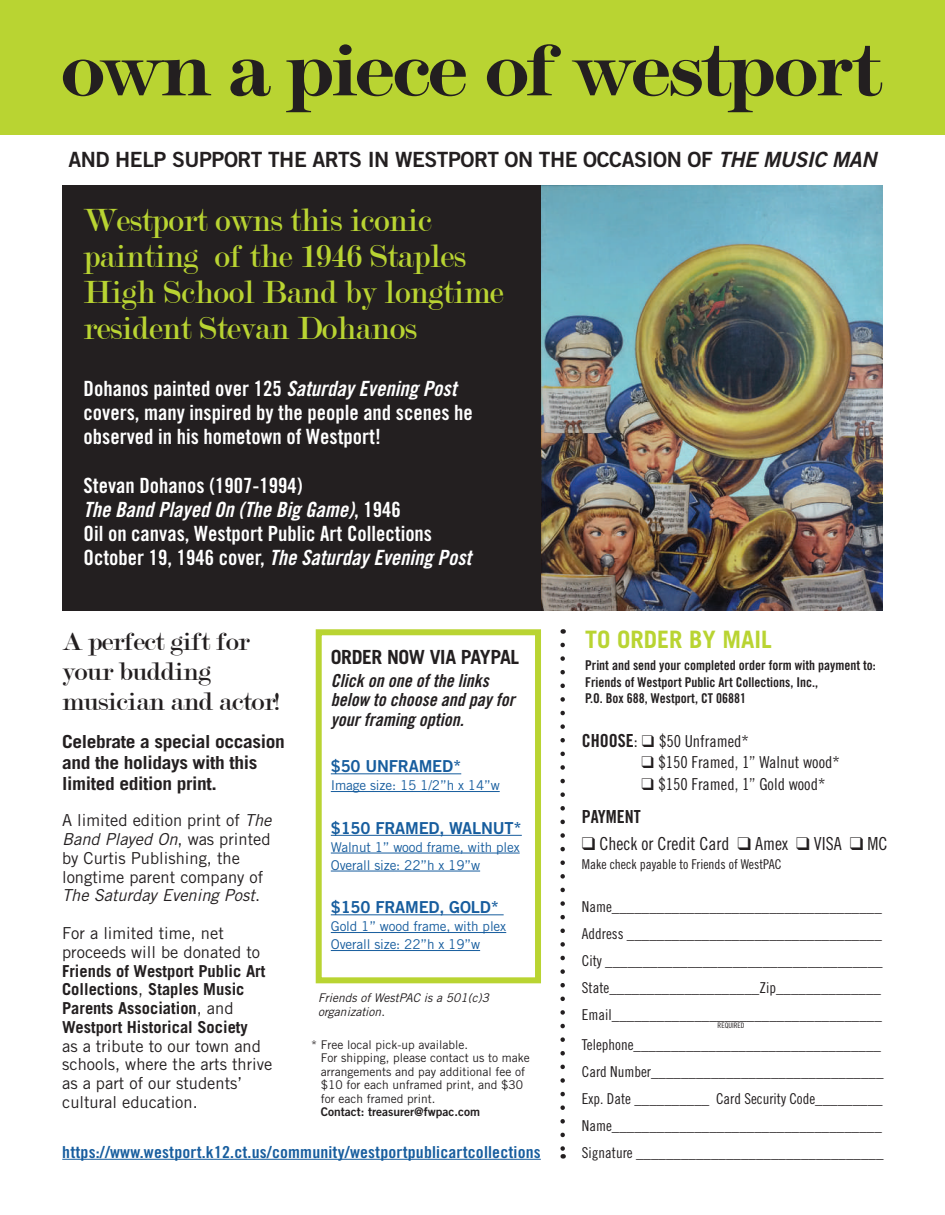
<style>
.page{position:relative;width:945px;height:1215px;background:#fff}
.page>*{position:absolute;margin:0;border:0;box-sizing:border-box;transform-origin:0 0}
.t1{font:700 73.5px "Modern 216";letter-spacing:-.04em;color:#231f20}
.t2{font:34.5px/36px "Modern";letter-spacing:-.01em;color:#b9d432}
.t3{font:27px/30px "Modern";letter-spacing:-.02em;color:#231f20;scale:1.08 1}
.t4{font:700 24px "Trade Gothic";color:#b9d432}
.t5{font:21px/24px "Trade Gothic Bold Cond Twenty";color:#fff}
.t6{font:21px "Trade Gothic Bold Cond Twenty Obl";color:#fff}
.t7{font:21px "Trade Gothic Bold Two";letter-spacing:-.02em;color:#231f20}
.t8{font:700 19.5px "Trade Gothic";letter-spacing:-.02em;color:#231f20}
.t9{font:700 18px/21px "Trade Gothic LT Std";letter-spacing:-.02em;color:#231f20;scale:1.08 1}
.t10{font:18px/19.5px "Trade Gothic Bold Cond Twenty Obl";color:#231f20}
.t11{font:18px "Trade Gothic Cond Eighteen";color:#231f20}
.t12{font:18px "Trade Gothic Bold Cond Twenty";color:#231f20}
.t13{font:16.5px/18.8px "Trade Gothic";color:#231f20}
.t14{font:700 16.5px/18.8px "Trade Gothic";color:#231f20}
.t15{font:16.5px "Trade Gothic Bold Cond Twenty";letter-spacing:.01em;color:#175d9e;scale:1.08 1}
.t16{font:16.5px "Trade Gothic Cond Eighteen";color:#231f20}
.t17{font:16.5px "Trade Gothic Bold Two";letter-spacing:-.01em;color:#175d9e}
.t18{font:15px/27px "Trade Gothic Cond Eighteen";color:#231f20;text-align:justify}
.t19{font:13.5px/16.5px "Trade Gothic Bold Cond Twenty";color:#231f20}
.t20{font:13.5px/18px "Trade Gothic";letter-spacing:-.01em;color:#175d9e}
.t21{font:13.5px "Trade Gothic Cond Eighteen";color:#231f20}
.t22{font:12px/13.5px "Trade Gothic";color:#231f20}
.t23{font:italic 12px/13.5px "Trade Gothic";color:#231f20}
.t24{font:12px "Trade Gothic Bold Two";color:#231f20}
.t25{font:7.5px "Trade Gothic Cond Eighteen";color:#231f20}
.s1{font-style:italic}
.s2{font-family:"Trade Gothic Bold Cond Twenty Obl"}
.s3{font-family:"Trade Gothic Bold Cond Twenty"}
.s4{font-weight:400}
.s5{font-style:normal}
.s6{font-family:"Trade Gothic Bold Cond Twenty";font-size:18px}
.s7{font-size:18px}
</style>
<div class="page">
<div style="left:316px;top:629px;width:225px;height:354px;border:6px solid #b9d432"></div>
<div style="left:0;top:0;width:945px;height:135px;background:#b9d432"></div>
<img style="left:541px;top:185px;width:342px;height:425px">
<div style="left:62px;top:185px;width:479px;height:425px;background:#231f20"></div>
<hr style="left:331px;top:773px;width:130px;height:1px;background:#175d9e">
<hr style="left:331px;top:791px;width:169px;height:1px;background:#175d9e">
<hr style="left:331px;top:835px;width:191px;height:1px;background:#175d9e">
<hr style="left:331px;top:853px;width:189px;height:1px;background:#175d9e">
<hr style="left:331px;top:871px;width:149px;height:1px;background:#175d9e">
<hr style="left:331px;top:914px;width:173px;height:1px;background:#175d9e">
<hr style="left:331px;top:932px;width:175px;height:1px;background:#175d9e">
<hr style="left:331px;top:950px;width:149px;height:1px;background:#175d9e">
<svg style="left:560px;top:645px;width:5px;height:514px"></svg>
<hr style="left:62px;top:1159px;width:479px;height:1px;background:#175d9e">
<h1 class="t1" style="left:60px;top:31px;width:823px">own a piece of westport</h1>
<h3 class="t7" style="left:69px;top:147px;width:810px">AND HELP SUPPORT THE ARTS IN WESTPORT ON THE OCCASION OF <span class="s1">THE MUSIC MAN</span></h3>
<h2 class="t2" style="left:84px;top:203px;width:422px">Westport owns this iconic painting of the 1946 Staples<br>High School Band by longtime resident Stevan Dohanos</h2>
<h3 class="t5" style="left:84px;top:377px;width:391px">Dohanos painted over 125 <span class="s2">Saturday Evening Post </span>covers, many inspired by the people and scenes he observed in his hometown of Westport!</h3>
<h3 class="t5" style="left:84px;top:473px;width:221px">Stevan Dohanos (1907-1994)</h3>
<h3 class="t6" style="left:84px;top:497px;width:319px">The Band Played On (The Big Game)<span class="s3">, 1946</span></h3>
<h3 class="t5" style="left:84px;top:521px;width:350px">Oil on canvas, Westport Public Art Collections</h3>
<h3 class="t6" style="left:84px;top:545px;width:389px"><span class="s3">October 19, 1946 cover,</span> The Saturday Evening Post</h3>
<h3 class="t3" style="left:62px;top:627px;width:205px">A perfect gift for your budding musician and actor!</h3>
<p class="t9" style="left:62px;top:730px;width:208px">Celebrate a special occasion and the holidays with this limited edition print.</p>
<p class="t13" style="left:62px;top:811px;width:211px">A limited edition print of <span class="s1">The<br>Band Played On</span>, was printed by Curtis Publishing, the longtime parent company of<br><span class="s1">The Saturday Evening Post</span>.</p>
<p class="t13" style="left:62px;top:924px;width:199px">For a limited time, net proceeds will be donated to</p>
<p class="t14" style="left:62px;top:961px;width:205px">Friends of Westport Public Art<br>Collections<span class="s4">,</span> Staples Music<br>Parents Association<span class="s4">, and<br></span>Westport Historical Society</p>
<p class="t13" style="left:62px;top:1036px;width:212px">as a tribute to our town and schools, where the arts thrive as a part of our students’ cultural education.</p>
<h3 class="t8" style="left:331px;top:645px;width:190px">ORDER NOW VIA PAYPAL</h3>
<p class="t10" style="left:331px;top:670px;width:185px">Click on one of the links below to choose and pay for your framing option.</p>
<p class="t17" style="left:331px;top:756px;width:132px">$50 UNFRAMED*</p>
<p class="t20" style="left:331px;top:776px;width:170px">Image size: 15 1/2”h x 14”w</p>
<p class="t17" style="left:331px;top:818px;width:193px">$150 FRAMED, WALNUT*</p>
<p class="t20" style="left:331px;top:838px;width:190px">Walnut 1” wood frame, with plex<br>Overall size: 22”h x 19”w</p>
<p class="t17" style="left:331px;top:897px;width:170px">$150 FRAMED, GOLD*</p>
<p class="t20" style="left:331px;top:917px;width:177px">Gold 1” wood frame, with plex<br>Overall size: 22”h x 19”w</p>
<p class="t23" style="left:318px;top:991px;width:173px">Friends of WestPAC is a 501(c)3 organization<span class="s5">.</span></p>
<p class="t22" style="left:321px;top:1038px;width:210px;text-indent:-10px">* Free local pick-up available.<br>For shipping, please contact us to make arrangements and pay additional fee of $10 for each unframed print, and $30 for each framed print.</p>
<p class="t24" style="left:321px;top:1105px;width:161px">Contact: treasurer@fwpac.com</p>
<p class="t15" style="left:62px;top:1142px;width:445px">https://www.westport.k12.ct.us/community/westportpublicartcollections</p>
<h3 class="t4" style="left:585px;top:625px;width:188px">TO ORDER BY MAIL</h3>
<p class="t19" style="left:585px;top:657px;width:292px">Print and send your completed order form with payment to:<br>Friends of Westport Public Art Collections, Inc.,<br>P.O. Box 688, Westport, CT 06881</p>
<p class="t16" style="left:582px;top:731px;width:168px"><span class="s6">CHOOSE</span><span class="s7">:</span> ❑ $50 Unframed*</p>
<p class="t16" style="left:642px;top:752px;width:200px">❑ $150 Framed, 1” Walnut wood*</p>
<p class="t16" style="left:642px;top:774px;width:185px">❑ $150 Framed, 1” Gold wood*</p>
<p class="t12" style="left:582px;top:805px;width:60px">PAYMENT</p>
<p class="t11" style="left:582px;top:833px;width:307px">❑ Check or Credit Card ❑ Amex ❑ VISA ❑ MC</p>
<p class="t21" style="left:582px;top:856px;width:201px">Make check payable to Friends of WestPAC</p>
<p class="t18" style="left:582px;top:893px;width:302px">Name____________________________________ Address __________________________________ City _____________________________________ State____________________Zip______________ Email____________________________________</p>
<p class="t18" style="left:582px;top:1031px;width:303px;text-align:left">Telephone_________________________________ Card Number_______________________________ Exp. Date __________ Card Security Code_________ Name____________________________________ Signature _________________________________</p>
<p class="t25" style="left:718px;top:1021px;width:29px">REQUIRED</p>
</div>
